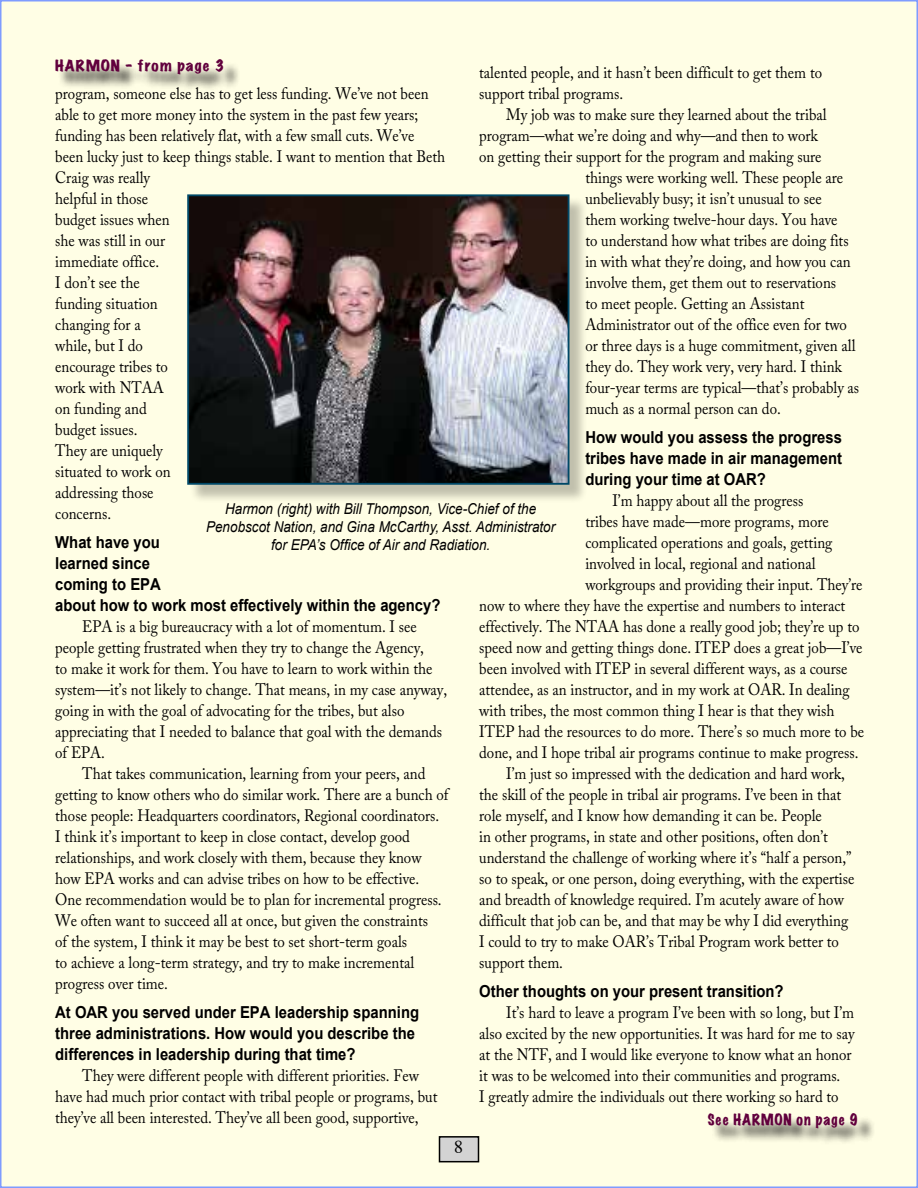
<style>
.page{position:relative;width:918px;height:1188px;background:#fff}
.page>*{position:absolute;margin:0;border:0;box-sizing:border-box;transform-origin:0 0}
.t1{font:18px "Times";color:#000}
.t2{font:16.5px/21px "Adobe Caslon Pro";color:#000;scale:.9 1}
.t3{font:700 16.5px/21px "Arial";color:#000;scale:.9 1}
.t4{font:italic 15px/18px "Arial";color:#000;text-align:center;scale:.9 1}
.t5{font:expanded 14.1px "Marker Felt";letter-spacing:.08em;color:#61003d;scale:1.05 1}
.t6{font:expanded 14.1px "Marker Felt";letter-spacing:.08em;color:#61003d;scale:.94 1}
</style>
<div class="page">
<div style="left:1px;top:1px;width:916px;height:1186px;background:#fffee5"></div>
<div style="left:58px;top:62px;width:183px;height:31px;background:#000;opacity:.75"></div>
<div style="left:711px;top:1116px;width:165px;height:30px;background:#000;opacity:.75"></div>
<div style="left:440px;top:1137px;width:38px;height:25px;background:#d3d3d3"></div>
<div style="left:439px;top:1136px;width:40px;height:26px;border:2px solid #000"></div>
<div style="left:189px;top:197px;width:399px;height:306px;background:#000;opacity:.25"></div>
<img style="left:190px;top:197px;width:377px;height:285px">
<div style="left:187px;top:194px;width:383px;height:291px;border:2px solid #004867"></div>
<p class="t5" style="left:55px;top:54px;width:163px">HARMON – from page 3</p>
<p class="t2" style="left:479px;top:62px;width:383px">talented people, and it hasn’t been difficult to get them to support tribal programs.</p>
<p class="t2" style="left:506px;top:104px;width:358px">My job was to make sure they learned about the tribal</p>
<p class="t2" style="left:479px;top:125px;width:378px">program—what we’re doing and why—and then to work</p>
<p class="t2" style="left:479px;top:146px;width:382px">on getting their support for the program and making sure</p>
<p class="t2" style="left:585px;top:167px;width:288px">things were working well. These people are</p>
<p class="t2" style="left:585px;top:188px;width:264px">unbelievably busy; it isn’t unusual to see</p>
<p class="t2" style="left:585px;top:209px;width:282px">them working twelve-hour days. You have</p>
<p class="t2" style="left:585px;top:230px;width:294px">to understand how what tribes are doing fits</p>
<p class="t2" style="left:585px;top:251px;width:296px">in with what they’re doing, and how you can</p>
<p class="t2" style="left:585px;top:272px;width:280px">involve them, get them out to reservations</p>
<p class="t2" style="left:585px;top:293px;width:245px">to meet people. Getting an Assistant</p>
<p class="t2" style="left:585px;top:314px;width:292px">Administrator out of the office even for two</p>
<p class="t2" style="left:585px;top:335px;width:302px">or three days is a huge commitment, given all</p>
<p class="t2" style="left:585px;top:356px;width:287px">they do. They work very, very hard. I think</p>
<p class="t2" style="left:585px;top:377px;width:306px">four-year terms are typical—that’s probably as</p>
<p class="t2" style="left:585px;top:398px;width:219px">much as a normal person can do.</p>
<p class="t3" style="left:585px;top:427px;width:287px;text-align:justify">How would you assess the progress tribes have made in air management during your time at OAR?</p>
<p class="t2" style="left:612px;top:490px;width:214px">I’m happy about all the progress</p>
<p class="t2" style="left:585px;top:511px;width:272px">tribes have made—more programs, more</p>
<p class="t2" style="left:585px;top:532px;width:276px">complicated operations and goals, getting</p>
<p class="t2" style="left:585px;top:553px;width:257px">involved in local, regional and national</p>
<p class="t2" style="left:585px;top:574px;width:310px">workgroups and providing their input. They’re</p>
<p class="t2" style="left:479px;top:595px;width:408px">now to where they have the expertise and numbers to interact</p>
<p class="t2" style="left:479px;top:616px;width:424px">effectively. The NTAA has done a really good job; they’re up to</p>
<p class="t2" style="left:479px;top:637px;width:427px">speed now and getting things done. ITEP does a great job—I’ve</p>
<p class="t2" style="left:479px;top:658px;width:411px">been involved with ITEP in several different ways, as a course</p>
<p class="t2" style="left:479px;top:679px;width:413px">attendee, as an instructor, and in my work at OAR. In dealing</p>
<p class="t2" style="left:479px;top:700px;width:396px">with tribes, the most common thing I hear is that they wish</p>
<p class="t2" style="left:479px;top:721px;width:429px">ITEP had the resources to do more. There’s so much more to be</p>
<p class="t2" style="left:479px;top:742px;width:423px">done, and I hope tribal air programs continue to make progress.</p>
<p class="t2" style="left:506px;top:763px;width:378px">I’m just so impressed with the dedication and hard work,</p>
<p class="t2" style="left:479px;top:784px;width:404px">the skill of the people in tribal air programs. I’ve been in that</p>
<p class="t2" style="left:479px;top:805px;width:382px">role myself, and I know how demanding it can be. People</p>
<p class="t2" style="left:479px;top:826px;width:389px">in other programs, in state and other positions, often don’t</p>
<p class="t2" style="left:479px;top:847px;width:415px">understand the challenge of working where it’s “half a person,”</p>
<p class="t2" style="left:479px;top:868px;width:418px">so to speak, or one person, doing everything, with the expertise</p>
<p class="t2" style="left:479px;top:889px;width:407px">and breadth of knowledge required. I’m acutely aware of how</p>
<p class="t2" style="left:479px;top:910px;width:412px">difficult that job can be, and that may be why I did everything</p>
<p class="t2" style="left:479px;top:931px;width:401px">I could to try to make OAR’s Tribal Program work better to</p>
<p class="t2" style="left:479px;top:952px;width:95px">support them.</p>
<p class="t3" style="left:479px;top:981px;width:340px">Other thoughts on your present transition?</p>
<p class="t2" style="left:479px;top:1002px;width:419px;text-indent:27px">It’s hard to leave a program I’ve been with so long, but I’m also excited by the new opportunities. It was hard for me to say at the NTF, and I would like everyone to know what an honor it was to be welcomed into their communities and programs.<br>I greatly admire the individuals out there working so hard to</p>
<p class="t2" style="left:55px;top:83px;width:435px">program, someone else has to get less funding. We’ve not been able to get more money into the system in the past few years; funding has been relatively flat, with a few small cuts. We’ve been lucky just to keep things stable. I want to mention that Beth<br>Craig was really<br>helpful in those<br>budget issues when<br>she was still in our<br>immediate office.<br>I don’t see the<br>funding situation<br>changing for a<br>while, but I do<br>encourage tribes to<br>work with NTAA<br>on funding and<br>budget issues.<br>They are uniquely<br>situated to work on<br>addressing those<br>concerns.</p>
<p class="t3" style="left:55px;top:532px;width:430px">What have you<br>learned since<br>coming to EPA<br>about how to work most effectively within the agency?</p>
<p class="t2" style="left:55px;top:616px;width:437px;text-indent:27px">EPA is a big bureaucracy with a lot of momentum. I see people getting frustrated when they try to change the Agency,<br>to make it work for them. You have to learn to work within the system—it’s not likely to change. That means, in my case anyway, going in with the goal of advocating for the tribes, but also appreciating that I needed to balance that goal with the demands of EPA.</p>
<p class="t2" style="left:55px;top:763px;width:438px;text-indent:27px">That takes communication, learning from your peers, and getting to know others who do similar work. There are a bunch of those people: Headquarters coordinators, Regional coordinators.<br>I think it’s important to keep in close contact, develop good relationships, and work closely with them, because they know how EPA works and can advise tribes on how to be effective.<br>One recommendation would be to plan for incremental progress.<br>We often want to succeed all at once, but given the constraints<br>of the system, I think it may be best to set short-term goals<br>to achieve a long-term strategy, and try to make incremental progress over time.</p>
<p class="t3" style="left:55px;top:1002px;width:406px">At OAR you served under EPA leadership spanning three administrations. How would you describe the differences in leadership during that time?</p>
<p class="t2" style="left:55px;top:1064px;width:426px;text-indent:27px">They were different people with different priorities. Few have had much prior contact with tribal people or programs, but they’ve all been interested. They’ve all been good, supportive,</p>
<p class="t4" style="left:206px;top:500px;width:389px">Harmon (right) with Bill Thompson, Vice-Chief of the<br>Penobscot Nation, and Gina McCarthy, Asst. Administrator for EPA’s Office of Air and Radiation.</p>
<p class="t6" style="left:708px;top:1108px;width:162px">See HARMON on page 9</p>
<p class="t1" style="left:454px;top:1130px;width:10px">8</p>
</div>
